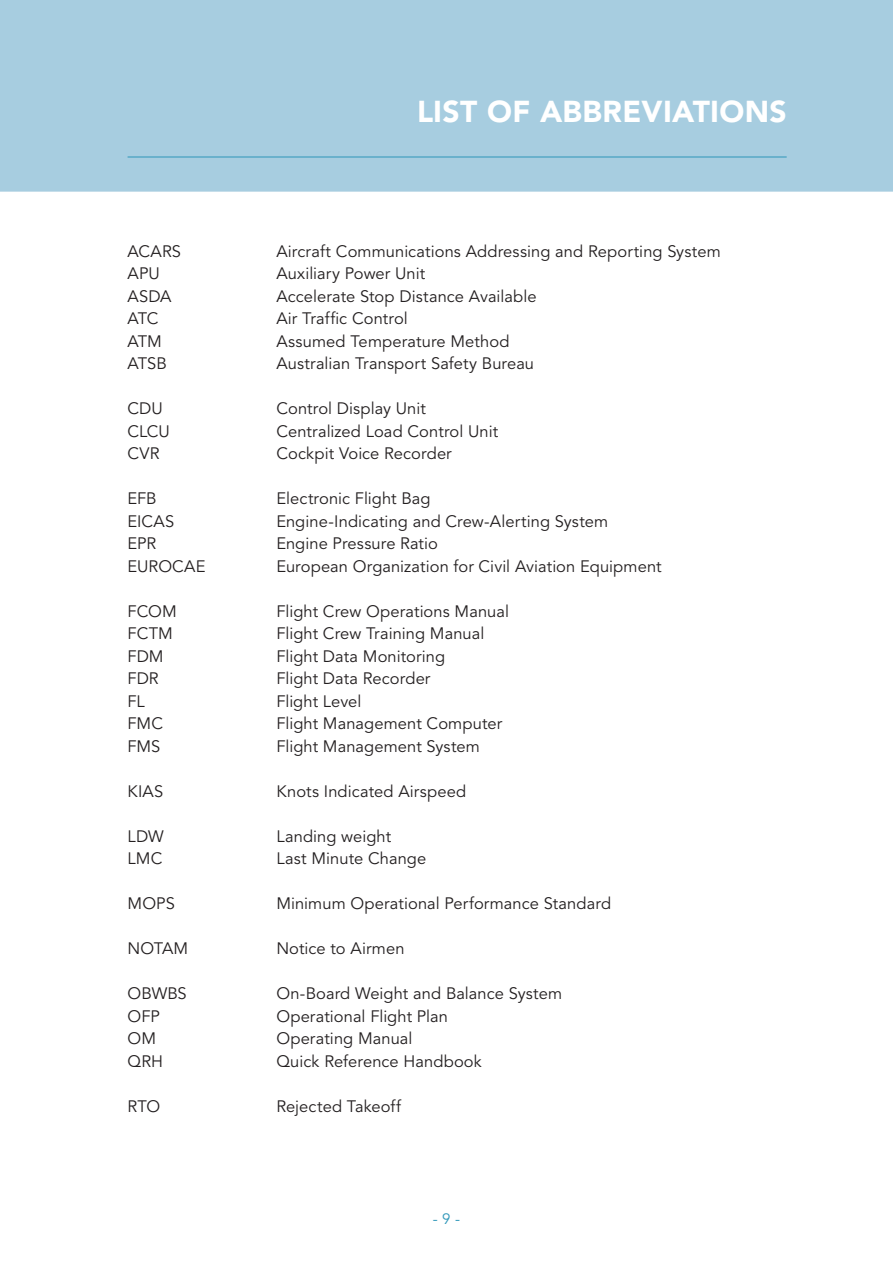
<style>
.page{position:relative;width:893px;height:1263px;background:#fff}
.page>*{position:absolute;margin:0;border:0;box-sizing:border-box;transform-origin:0 0}
.t1{font:900 30px "Avenir LT Std";letter-spacing:.01em;color:#fff}
.t2{font:16.5px "Avenir LT Std";letter-spacing:.005em;color:#231f20}
.t3{font:15px "Avenir LT Std";color:#2f97b9}
</style>
<div class="page">
<div style="left:0;top:0;width:893px;height:192px;background:#a7cde0"></div>
<hr style="left:128px;top:157px;width:659px;height:1px;background:#2f97b9">
<h1 class="t1" style="left:417px;top:93px;width:371px">LIST OF ABBREVIATIONS</h1>
<p class="t2" style="left:128px;top:241px;width:55px">ACARS</p>
<p class="t2" style="left:276px;top:241px;width:446px">Aircraft Communications Addressing and Reporting System</p>
<p class="t2" style="left:128px;top:264px;width:34px">APU</p>
<p class="t2" style="left:276px;top:264px;width:150px">Auxiliary Power Unit</p>
<p class="t2" style="left:128px;top:286px;width:45px">ASDA</p>
<p class="t2" style="left:276px;top:286px;width:262px">Accelerate Stop Distance Available</p>
<p class="t2" style="left:128px;top:309px;width:32px">ATC</p>
<p class="t2" style="left:276px;top:309px;width:133px">Air Traffic Control</p>
<p class="t2" style="left:128px;top:331px;width:36px">ATM</p>
<p class="t2" style="left:276px;top:331px;width:235px">Assumed Temperature Method</p>
<p class="t2" style="left:128px;top:354px;width:41px">ATSB</p>
<p class="t2" style="left:276px;top:354px;width:259px">Australian Transport Safety Bureau</p>
<p class="t2" style="left:128px;top:399px;width:37px">CDU</p>
<p class="t2" style="left:276px;top:399px;width:151px">Control Display Unit</p>
<p class="t2" style="left:128px;top:421px;width:44px">CLCU</p>
<p class="t2" style="left:276px;top:421px;width:223px">Centralized Load Control Unit</p>
<p class="t2" style="left:128px;top:444px;width:33px">CVR</p>
<p class="t2" style="left:276px;top:444px;width:177px">Cockpit Voice Recorder</p>
<p class="t2" style="left:128px;top:489px;width:31px">EFB</p>
<p class="t2" style="left:276px;top:489px;width:156px">Electronic Flight Bag</p>
<p class="t2" style="left:128px;top:511px;width:48px">EICAS</p>
<p class="t2" style="left:276px;top:511px;width:333px">Engine-Indicating and Crew-Alerting System</p>
<p class="t2" style="left:128px;top:534px;width:30px">EPR</p>
<p class="t2" style="left:276px;top:534px;width:163px">Engine Pressure Ratio</p>
<p class="t2" style="left:128px;top:556px;width:79px">EUROCAE</p>
<p class="t2" style="left:276px;top:556px;width:387px">European Organization for Civil Aviation Equipment</p>
<p class="t2" style="left:128px;top:601px;width:51px">FCOM</p>
<p class="t2" style="left:276px;top:601px;width:234px">Flight Crew Operations Manual</p>
<p class="t2" style="left:128px;top:624px;width:47px">FCTM</p>
<p class="t2" style="left:276px;top:624px;width:209px">Flight Crew Training Manual</p>
<p class="t2" style="left:128px;top:646px;width:38px">FDM</p>
<p class="t2" style="left:276px;top:646px;width:170px">Flight Data Monitoring</p>
<p class="t2" style="left:128px;top:669px;width:33px">FDR</p>
<p class="t2" style="left:276px;top:669px;width:156px">Flight Data Recorder</p>
<p class="t2" style="left:128px;top:691px;width:19px">FL</p>
<p class="t2" style="left:276px;top:691px;width:87px">Flight Level</p>
<p class="t2" style="left:128px;top:714px;width:37px">FMC</p>
<p class="t2" style="left:276px;top:714px;width:227px">Flight Management Computer</p>
<p class="t2" style="left:128px;top:736px;width:34px">FMS</p>
<p class="t2" style="left:276px;top:736px;width:205px">Flight Management System</p>
<p class="t2" style="left:128px;top:781px;width:37px">KIAS</p>
<p class="t2" style="left:276px;top:781px;width:191px">Knots Indicated Airspeed</p>
<p class="t2" style="left:128px;top:826px;width:38px">LDW</p>
<p class="t2" style="left:276px;top:826px;width:116px">Landing weight</p>
<p class="t2" style="left:128px;top:849px;width:36px">LMC</p>
<p class="t2" style="left:276px;top:849px;width:151px">Last Minute Change</p>
<p class="t2" style="left:128px;top:894px;width:49px">MOPS</p>
<p class="t2" style="left:276px;top:894px;width:336px">Minimum Operational Performance Standard</p>
<p class="t2" style="left:128px;top:939px;width:62px">NOTAM</p>
<p class="t2" style="left:276px;top:939px;width:130px">Notice to Airmen</p>
<p class="t2" style="left:128px;top:984px;width:61px">OBWBS</p>
<p class="t2" style="left:276px;top:984px;width:287px">On-Board Weight and Balance System</p>
<p class="t2" style="left:128px;top:1006px;width:34px">OFP</p>
<p class="t2" style="left:276px;top:1006px;width:173px">Operational Flight Plan</p>
<p class="t2" style="left:128px;top:1029px;width:30px">OM</p>
<p class="t2" style="left:276px;top:1029px;width:138px">Operating Manual</p>
<p class="t2" style="left:128px;top:1051px;width:37px">QRH</p>
<p class="t2" style="left:276px;top:1051px;width:207px">Quick Reference Handbook</p>
<p class="t2" style="left:128px;top:1096px;width:34px">RTO</p>
<p class="t2" style="left:276px;top:1096px;width:126px">Rejected Takeoff</p>
<p class="t3" style="left:433px;top:1210px;width:29px">- 9 -</p>
</div>
